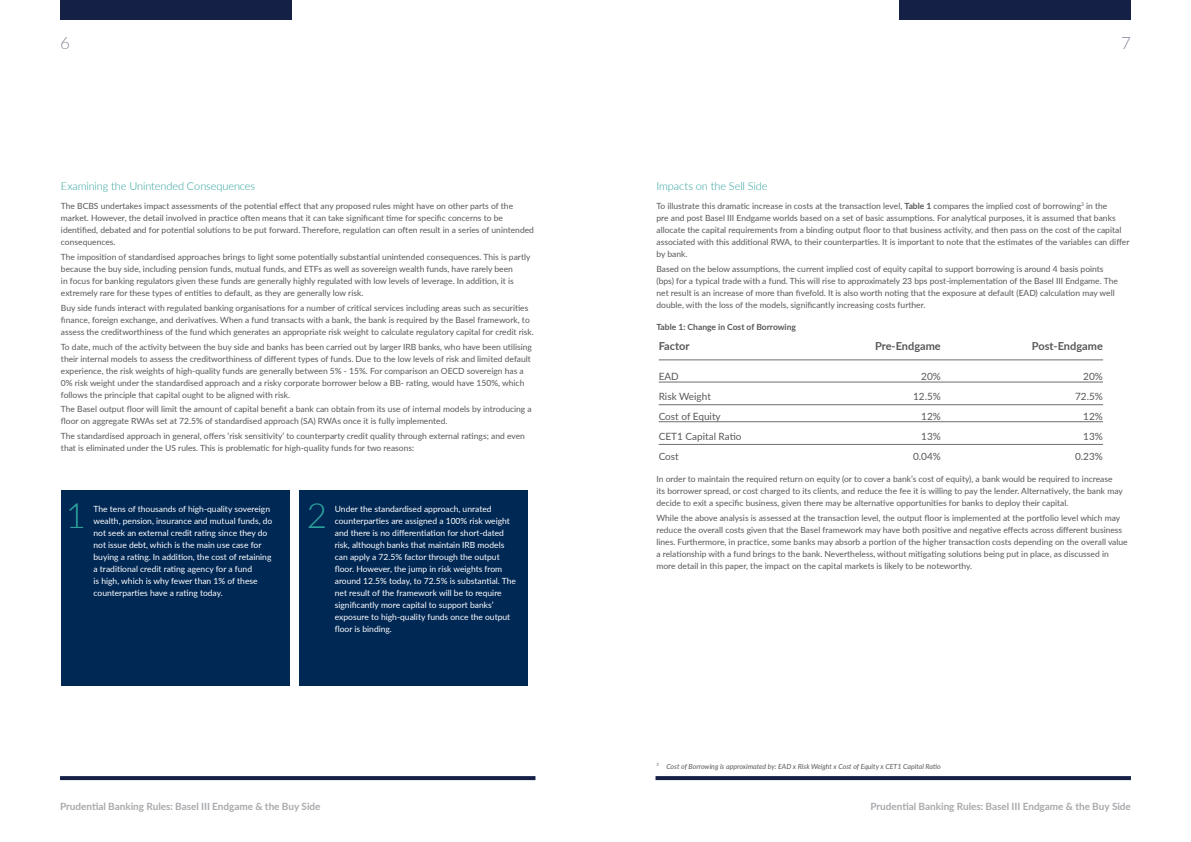
<style>
.page{position:relative;width:1191px;height:842px;background:#fff}
.page>*{position:absolute;margin:0;border:0;box-sizing:border-box;transform-origin:0 0}
.t1{font:300 35px "Lato";color:#2da09c}
.t2{font:300 17px "Lato";color:#88859b}
.Headline_29_34_Left{font:300 11px "Lato";letter-spacing:-.01em;color:#2da09c}
.Headline_29_34_Left-2{font:700 11px "Lato";color:#57585a}
.t3{font:700 10px "Lato";color:#a8a9ad}
.Headline_29_34_Left-3{font:10px "Lato";color:#57585a}
.t4{font:8.5px/12px "Lato";color:#57585a}
.t5{font:8.5px/12px "Lato";color:#fff}
.Headline_29_34_Left-4{font:700 8.5px "Lato";color:#57585a}
.t6{font:italic 7px "Lato";color:#57585a}
.s1{font-weight:700}
</style>
<div class="page">
<svg style="left:60px;top:776px;width:475px;height:4px;background:#1a254a"></svg>
<svg style="left:655px;top:776px;width:476px;height:4px;background:#1a254a"></svg>
<div style="left:60px;top:0;width:232px;height:20px;background:#152046"></div>
<div style="left:899px;top:0;width:232px;height:20px;background:#152046"></div>
<div style="left:61px;top:490px;width:229px;height:195px;background:#002855"></div>
<div style="left:299px;top:490px;width:229px;height:195px;background:#002855"></div>
<hr style="left:658px;top:359px;width:445px;height:1px;background:#6c6d70">
<hr style="left:658px;top:404px;width:445px;height:1px;background:#6c6d70">
<hr style="left:658px;top:382px;width:445px;height:1px;background:#6c6d70">
<hr style="left:658px;top:422px;width:445px;height:1px;background:#6c6d70">
<hr style="left:658px;top:444px;width:445px;height:1px;background:#6c6d70">
<h2 class="t2" style="left:60px;top:31px;width:11px">6</h2>
<h2 class="t2" style="left:1121px;top:31px;width:11px">7</h2>
<p class="Headline_29_34_Left" style="left:61px;top:178px;width:196px">Examining the Unintended Consequences</p>
<p class="Headline_29_34_Left" style="left:656px;top:178px;width:112px">Impacts on the Sell Side</p>
<p class="t4" style="left:61px;top:200px;width:474px">The BCBS undertakes impact assessments of the potential effect that any proposed rules might have on other parts of the market. However, the detail involved in practice often means that it can take significant time for specific concerns to be identified, debated and for potential solutions to be put forward. Therefore, regulation can often result in a series of unintended consequences.</p>
<p class="t4" style="left:61px;top:250px;width:471px">The imposition of standardised approaches brings to light some potentially substantial unintended consequences. This is partly because the buy side, including pension funds, mutual funds, and ETFs as well as sovereign wealth funds, have rarely been<br>in focus for banking regulators given these funds are generally highly regulated with low levels of leverage. In addition, it is extremely rare for these types of entities to default, as they are generally low risk.</p>
<p class="t4" style="left:61px;top:301px;width:474px">Buy side funds interact with regulated banking organisations for a number of critical services including areas such as securities finance, foreign exchange, and derivatives. When a fund transacts with a bank, the bank is required by the Basel framework, to assess the creditworthiness of the fund which generates an appropriate risk weight to calculate regulatory capital for credit risk.</p>
<p class="t4" style="left:61px;top:340px;width:472px">To date, much of the activity between the buy side and banks has been carried out by larger IRB banks, who have been utilising their internal models to assess the creditworthiness of different types of funds. Due to the low levels of risk and limited default experience, the risk weights of high-quality funds are generally between 5% - 15%. For comparison an OECD sovereign has a 0% risk weight under the standardised approach and a risky corporate borrower below a BB- rating, would have 150%, which follows the principle that capital ought to be aligned with risk.</p>
<p class="t4" style="left:61px;top:403px;width:472px">The Basel output floor will limit the amount of capital benefit a bank can obtain from its use of internal models by introducing a floor on aggregate RWAs set at 72.5% of standardised approach (SA) RWAs once it is fully implemented.</p>
<p class="t4" style="left:61px;top:430px;width:465px">The standardised approach in general, offers ‘risk sensitivity’ to counterparty credit quality through external ratings; and even that is eliminated under the US rules. This is problematic for high-quality funds for two reasons:</p>
<p class="t1" style="left:307px;top:491px;width:22px">2</p>
<p class="t1" style="left:66px;top:491px;width:22px">1</p>
<p class="t5" style="left:335px;top:502px;width:183px">Under the standardised approach, unrated counterparties are assigned a 100% risk weight and there is no differentiation for short-dated risk, although banks that maintain IRB models can apply a 72.5% factor through the output floor. However, the jump in risk weights from around 12.5% today, to 72.5% is substantial. The net result of the framework will be to require significantly more capital to support banks’ exposure to high-quality funds once the output floor is binding.</p>
<p class="t5" style="left:94px;top:502px;width:180px">The tens of thousands of high-quality sovereign wealth, pension, insurance and mutual funds, do not seek an external credit rating since they do not issue debt, which is the main use case for buying a rating. In addition, the cost of retaining a traditional credit rating agency for a fund<br>is high, which is why fewer than 1% of these counterparties have a rating today.</p>
<p class="t4" style="left:656px;top:200px;width:474px">To illustrate this dramatic increase in costs at the transaction level, <span class="s1">Table 1</span> compares the implied cost of borrowing<sup>3</sup> in the<br>pre and post Basel III Endgame worlds based on a set of basic assumptions. For analytical purposes, it is assumed that banks allocate the capital requirements from a binding output floor to that business activity, and then pass on the cost of the capital associated with this additional RWA, to their counterparties. It is important to note that the estimates of the variables can differ by bank.</p>
<p class="t4" style="left:656px;top:262px;width:463px">Based on the below assumptions, the current implied cost of equity capital to support borrowing is around 4 basis points (bps) for a typical trade with a fund. This will rise to approximately 23 bps post-implementation of the Basel III Endgame. The net result is an increase of more than fivefold. It is also worth noting that the exposure at default (EAD) calculation may well double, with the loss of the models, significantly increasing costs further.</p>
<p class="Headline_29_34_Left-4" style="left:656px;top:321px;width:141px">Table 1: Change in Cost of Borrowing</p>
<p class="Headline_29_34_Left-2" style="left:658px;top:338px;width:32px">Factor</p>
<p class="Headline_29_34_Left-2" style="left:875px;top:338px;width:67px">Pre-Endgame</p>
<p class="Headline_29_34_Left-2" style="left:1031px;top:338px;width:73px">Post-Endgame</p>
<p class="Headline_29_34_Left-3" style="left:658px;top:369px;width:22px">EAD</p>
<p class="Headline_29_34_Left-3" style="left:921px;top:369px;width:21px">20%</p>
<p class="Headline_29_34_Left-3" style="left:1083px;top:369px;width:21px">20%</p>
<p class="Headline_29_34_Left-3" style="left:658px;top:389px;width:54px">Risk Weight</p>
<p class="Headline_29_34_Left-3" style="left:913px;top:389px;width:29px">12.5%</p>
<p class="Headline_29_34_Left-3" style="left:1075px;top:389px;width:29px">72.5%</p>
<p class="Headline_29_34_Left-3" style="left:658px;top:409px;width:64px">Cost of Equity</p>
<p class="Headline_29_34_Left-3" style="left:921px;top:409px;width:21px">12%</p>
<p class="Headline_29_34_Left-3" style="left:1083px;top:409px;width:21px">12%</p>
<p class="Headline_29_34_Left-3" style="left:658px;top:429px;width:84px">CET1 Capital Ratio</p>
<p class="Headline_29_34_Left-3" style="left:921px;top:429px;width:21px">13%</p>
<p class="Headline_29_34_Left-3" style="left:1083px;top:429px;width:21px">13%</p>
<p class="Headline_29_34_Left-3" style="left:658px;top:449px;width:22px">Cost</p>
<p class="Headline_29_34_Left-3" style="left:913px;top:449px;width:29px">0.04%</p>
<p class="Headline_29_34_Left-3" style="left:1075px;top:449px;width:29px">0.23%</p>
<p class="t4" style="left:656px;top:472px;width:468px">In order to maintain the required return on equity (or to cover a bank’s cost of equity), a bank would be required to increase its borrower spread, or cost charged to its clients, and reduce the fee it is willing to pay the lender. Alternatively, the bank may decide to exit a specific business, given there may be alternative opportunities for banks to deploy their capital.</p>
<p class="t4" style="left:656px;top:511px;width:473px">While the above analysis is assessed at the transaction level, the output floor is implemented at the portfolio level which may reduce the overall costs given that the Basel framework may have both positive and negative effects across different business lines. Furthermore, in practice, some banks may absorb a portion of the higher transaction costs depending on the overall value a relationship with a fund brings to the bank. Nevertheless, without mitigating solutions being put in place, as discussed in more detail in this paper, the impact on the capital markets is likely to be noteworthy.</p>
<p class="t6" style="left:656px;top:761px;width:286px"><sup>3</sup> Cost of Borrowing is approximated by: EAD x Risk Weight x Cost of Equity x CET1 Capital Ratio</p>
<p class="t3" style="left:60px;top:799px;width:262px">Prudential Banking Rules: Basel III Endgame &amp; the Buy Side</p>
<p class="t3" style="left:870px;top:799px;width:262px">Prudential Banking Rules: Basel III Endgame &amp; the Buy Side</p>
</div>
